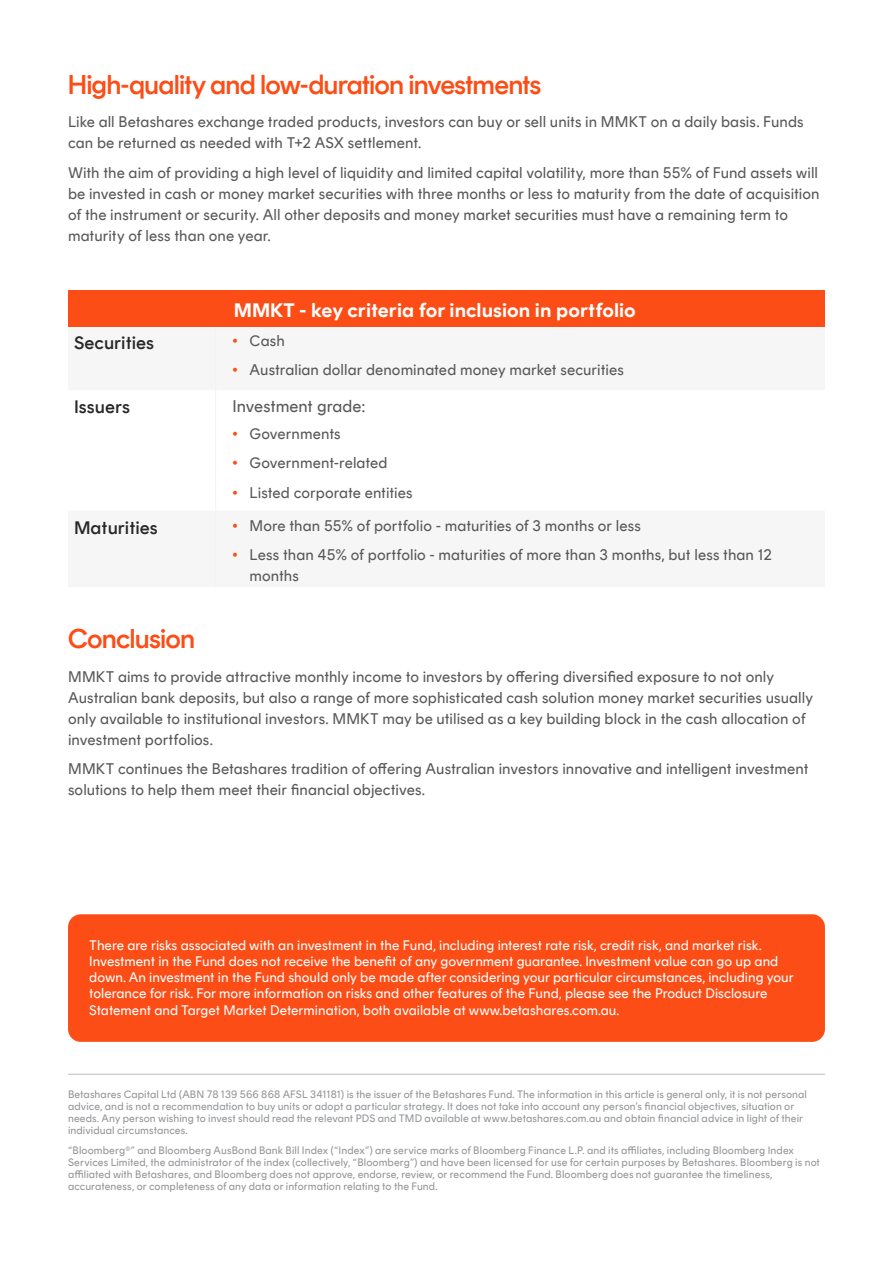
<style>
.page{position:relative;width:893px;height:1263px;background:#fff}
.page>*{position:absolute;margin:0;border:0;box-sizing:border-box;transform-origin:0 0}
.t1{font:500 27px "Rund Display";letter-spacing:-.01em;color:#fc4d16}
.t2{font:700 19.5px "Rund Text";color:#fff}
.t3{font:500 18px "Rund Text";color:#272727}
.t4{font:16.5px "Rund Text";color:#57585a}
.Body_copy{font:15px/21px "Rund Text";letter-spacing:.005em;color:#57585a}
.bullets_2{font:15px/21px "Rund Text";letter-spacing:.005em;color:#57585a}
.t5{font:13.5px/16.2px "Rund Text";color:#fff}
.DISCLAIMER{font:10.5px/12px "Rund Text";letter-spacing:.005em;color:#939598}
.s1{font-family:"Rund Display";color:#fc4d16}
</style>
<div class="page">
<hr style="left:68px;top:1074px;width:757px;height:1px;background:#bcbdc0">
<div style="left:68px;top:914px;width:757px;height:128px;background:#fc4d16;border-radius:13px"></div>
<hr style="left:215px;top:327px;width:1px;height:63px;background:#f3f3f1">
<hr style="left:215px;top:390px;width:1px;height:120px;background:#f3f3f1">
<hr style="left:215px;top:510px;width:1px;height:77px;background:#f3f3f1">
<div style="left:68px;top:290px;width:757px;height:36px;background:#fc4d16"></div>
<h2 class="t1" style="left:68px;top:69px;width:475px">High-quality and low-duration investments</h2>
<p class="Body_copy" style="left:68px;top:112px;width:737px">Like all Betashares exchange traded products, investors can buy or sell units in MMKT on a daily basis. Funds can be returned as needed with T+2 ASX settlement.</p>
<p class="Body_copy" style="left:68px;top:162px;width:753px">With the aim of providing a high level of liquidity and limited capital volatility, more than 55% of Fund assets will be invested in cash or money market securities with three months or less to maturity from the date of acquisition of the instrument or security. All other deposits and money market securities must have a remaining term to maturity of less than one year.</p>
<p class="t2" style="left:234px;top:299px;width:404px">MMKT - key criteria for inclusion in portfolio</p>
<p class="t3" style="left:74px;top:332px;width:82px">Securities</p>
<p class="Body_copy" style="left:233px;top:330px;width:54px"><span class="s1">•</span> Cash</p>
<p class="Body_copy" style="left:233px;top:360px;width:393px"><span class="s1">•</span> Australian dollar denominated money market securities</p>
<p class="t3" style="left:74px;top:397px;width:57px">Issuers</p>
<p class="t4" style="left:233px;top:397px;width:134px">Investment grade:</p>
<p class="Body_copy" style="left:233px;top:423px;width:110px"><span class="s1">•</span> Governments</p>
<p class="Body_copy" style="left:233px;top:453px;width:157px"><span class="s1">•</span> Government-related</p>
<p class="Body_copy" style="left:233px;top:482px;width:182px"><span class="s1">•</span> Listed corporate entities</p>
<p class="t3" style="left:74px;top:517px;width:85px">Maturities</p>
<p class="Body_copy" style="left:233px;top:515px;width:410px"><span class="s1">•</span> More than 55% of portfolio - maturities of 3 months or less</p>
<p class="Body_copy" style="left:250px;top:545px;width:524px;text-indent:-17px"><span class="s1">•</span> Less than 45% of portfolio - maturities of more than 3 months, but less than 12 months</p>
<h2 class="t1" style="left:68px;top:623px;width:128px">Conclusion</h2>
<p class="bullets_2" style="left:68px;top:666px;width:746px">MMKT aims to provide attractive monthly income to investors by offering diversified exposure to not only Australian bank deposits, but also a range of more sophisticated cash solution money market securities usually only available to institutional investors. MMKT may be utilised as a key building block in the cash allocation of investment portfolios.</p>
<p class="bullets_2" style="left:68px;top:759px;width:742px">MMKT continues the Betashares tradition of offering Australian investors innovative and intelligent investment solutions to help them meet their financial objectives.</p>
<p class="t5" style="left:89px;top:937px;width:706px">There are risks associated with an investment in the Fund, including interest rate risk, credit risk, and market risk.<br>Investment in the Fund does not receive the benefit of any government guarantee. Investment value can go up and down. An investment in the Fund should only be made after considering your particular circumstances, including your tolerance for risk. For more information on risks and other features of the Fund, please see the Product Disclosure Statement and Target Market Determination, both available at www.betashares.com.au.</p>
<p class="DISCLAIMER" style="left:68px;top:1088px;width:740px">Betashares Capital Ltd (ABN 78 139 566 868 AFSL 341181) is the issuer of the Betashares Fund. The information in this article is general only, it is not personal advice, and is not a recommendation to buy units or adopt a particular strategy. It does not take into account any person’s financial objectives, situation or needs. Any person wishing to invest should read the relevant PDS and TMD available at www.betashares.com.au and obtain financial advice in light of their individual circumstances.</p>
<p class="DISCLAIMER" style="left:68px;top:1145px;width:753px">“Bloomberg®” and Bloomberg AusBond Bank Bill Index (“Index”) are service marks of Bloomberg Finance L.P. and its affiliates, including Bloomberg Index Services Limited, the administrator of the index (collectively, “Bloomberg”) and have been licensed for use for certain purposes by Betashares. Bloomberg is not affiliated with Betashares, and Bloomberg does not approve, endorse, review, or recommend the Fund. Bloomberg does not guarantee the timeliness, accurateness, or completeness of any data or information relating to the Fund.</p>
</div>
